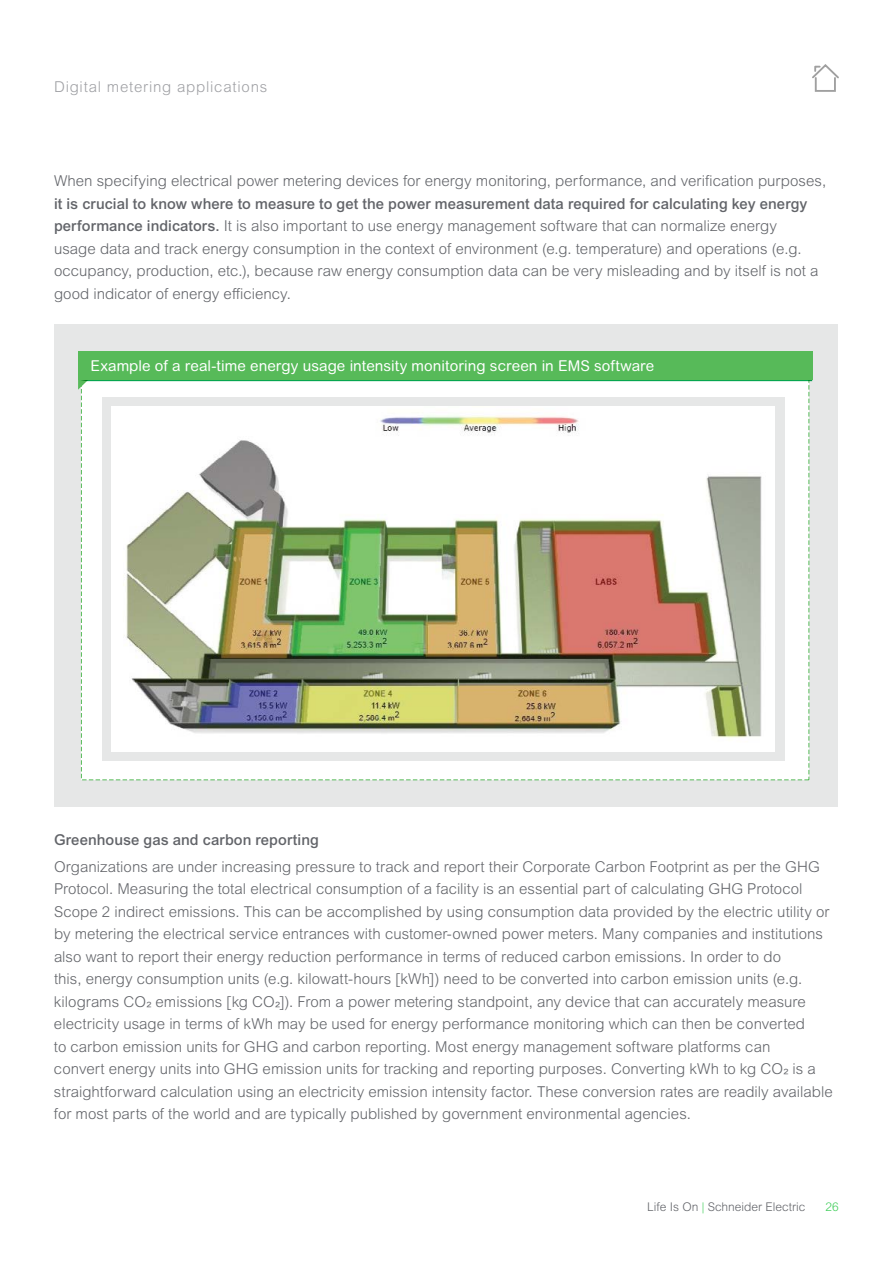
<style>
.page{position:relative;width:893px;height:1263px;background:#fff}
.page>*{position:absolute;margin:0;border:0;box-sizing:border-box;transform-origin:0 0}
.t1{font:300 15px/22.5px "Arial MT Pro";color:#626469}
.t2{font:15px "Arial Rounded MT Pro";letter-spacing:.005em;color:#fff}
.t3{font:500 15px "Arial MT Pro";letter-spacing:.005em;color:#626469}
.t4{font:300 15px "Arial MT Pro";letter-spacing:.05em;color:#9fa0a4}
.t5{font:300 12px "Arial MT Pro";color:#626469}
.t6{font:300 12px "Arial MT Pro";color:#3dcd58}
.s1{font-weight:500}
.s2{color:#3dcd58}
</style>
<div class="page">
<div style="left:815px;top:77px;width:21px;height:15px;border:2px solid #a0a0a0"></div>
<svg style="left:812px;top:64px;width:27px;height:16px"></svg>
<div style="left:54px;top:324px;width:783px;height:483px;background:#e6e7e7"></div>
<div style="left:81px;top:368px;width:728px;height:412px;background:#fff"></div>
<svg style="left:78px;top:380px;width:734px;height:10px"></svg>
<div style="left:78px;top:351px;width:734px;height:29px;background:#57ba59"></div>
<div style="left:102px;top:397px;width:683px;height:363px;background:#e6e7e7"></div>
<img style="left:112px;top:406px;width:662px;height:345px">
<p class="t4" style="left:54px;top:77px;width:215px">Digital metering applications</p>
<p class="t1" style="left:54px;top:170px;width:774px">When specifying electrical power metering devices for energy monitoring, performance, and verification purposes,</p>
<p class="t1" style="left:54px;top:193px;width:766px"><span class="s1">it is crucial to know where to measure to get the power measurement data required for calculating key energy performance indicators.</span> It is also important to use energy management software that can normalize energy usage data and track energy consumption in the context of environment (e.g. temperature) and operations (e.g. occupancy, production, etc.), because raw energy consumption data can be very misleading and by itself is not a good indicator of energy efficiency.</p>
<p class="t2" style="left:91px;top:357px;width:565px">Example of a real-time energy usage intensity monitoring screen in EMS software</p>
<p class="t3" style="left:54px;top:830px;width:266px">Greenhouse gas and carbon reporting</p>
<p class="t1" style="left:54px;top:855px;width:780px">Organizations are under increasing pressure to track and report their Corporate Carbon Footprint as per the GHG Protocol. Measuring the total electrical consumption of a facility is an essential part of calculating GHG Protocol Scope 2 indirect emissions. This can be accomplished by using consumption data provided by the electric utility or by metering the electrical service entrances with customer-owned power meters. Many companies and institutions also want to report their energy reduction performance in terms of reduced carbon emissions. In order to do<br>this, energy consumption units (e.g. kilowatt-hours [kWh]) need to be converted into carbon emission units (e.g. kilograms CO2 emissions [kg CO2]). From a power metering standpoint, any device that can accurately measure electricity usage in terms of kWh may be used for energy performance monitoring which can then be converted<br>to carbon emission units for GHG and carbon reporting. Most energy management software platforms can<br>convert energy units into GHG emission units for tracking and reporting purposes. Converting kWh to kg CO2 is a straightforward calculation using an electricity emission intensity factor. These conversion rates are readily available for most parts of the world and are typically published by government environmental agencies.</p>
<p class="t5" style="left:647px;top:1199px;width:160px">Life Is On <span class="s2">|</span> Schneider Electric</p>
<p class="t6" style="left:826px;top:1199px;width:15px">26</p>
</div>
